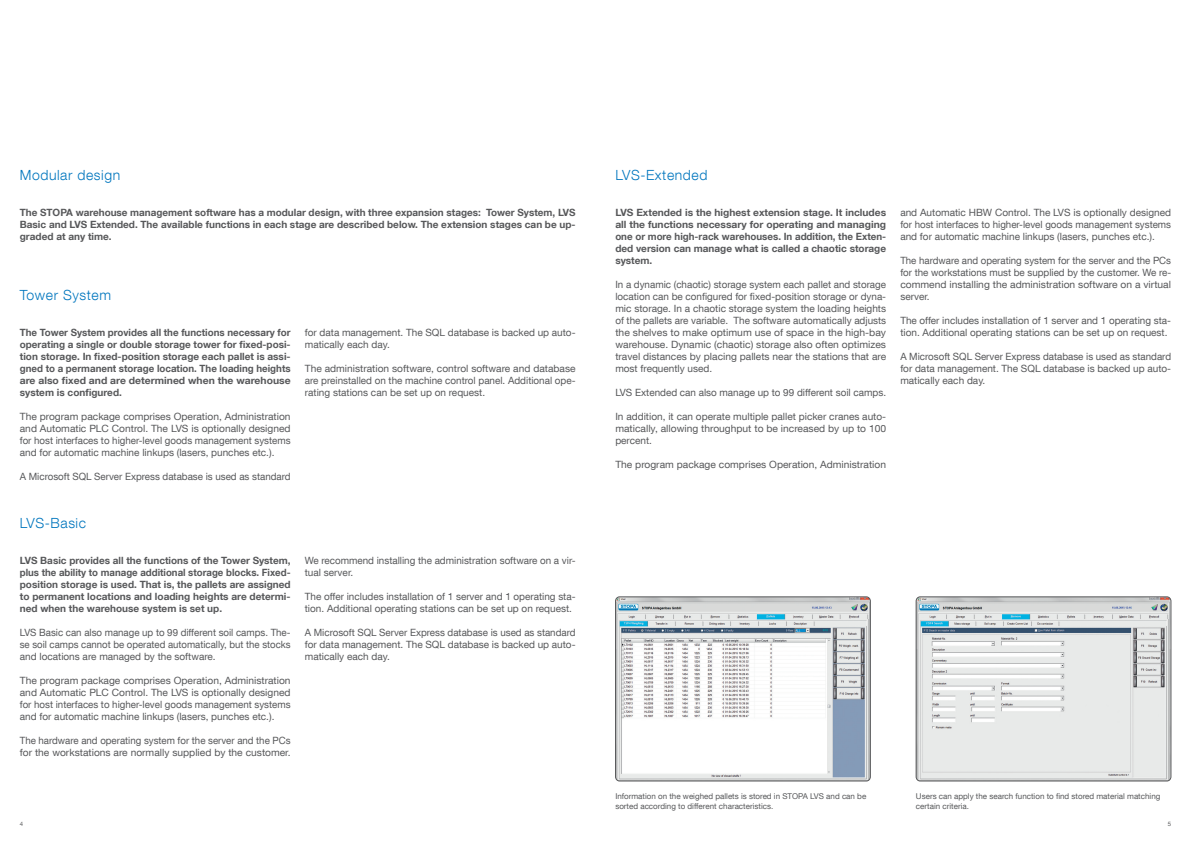
<style>
.page{position:relative;width:1191px;height:842px;background:#fff}
.page>*{position:absolute;margin:0;border:0;box-sizing:border-box;transform-origin:0 0}
.t1{font:300 14px "Helvetica Neue LT Com";letter-spacing:.04em;color:#0076be}
.t2{font:10px/12px "Helvetica Neue LT Com";color:#57585a;text-align:justify}
.t3{font:700 10px/12px "Helvetica Neue LT Com";color:#57585a;text-align:justify}
.t4{font:8px/10.5px "Helvetica Neue LT Com";color:#57585a}
.t5{font:6px "Helvetica Neue LT Com";color:#57585a}
</style>
<div class="page">
<img style="left:615px;top:597px;width:255px;height:184px">
<div style="left:615px;top:597px;width:255px;height:184px;border:1px solid #57585a;border-radius:4px"></div>
<img style="left:916px;top:597px;width:255px;height:184px">
<div style="left:916px;top:597px;width:255px;height:184px;border:1px solid #57585a;border-radius:4px"></div>
<h1 class="t1" style="left:20px;top:166px;width:102px">Modular design</h1>
<p class="t3" style="left:20px;top:206px;width:557px">The STOPA warehouse management software has a modular design, with three expansion stages: Tower System, LVS Basic and LVS Extended. The available functions in each stage are described below. The extension stages can be up&shy;graded at any time.</p>
<h1 class="t1" style="left:20px;top:286px;width:93px">Tower System</h1>
<p class="t3" style="left:20px;top:326px;width:272px">The Tower System provides all the functions necessary for operating a single or double storage tower for fixed-posi&shy;tion storage. In fixed-position storage each pallet is assi&shy;gned to a permanent storage location. The loading heights are also fixed and are determined when the warehouse system is configured.</p>
<p class="t2" style="left:20px;top:410px;width:272px">The program package comprises Operation, Administration and Automatic PLC Control. The LVS is optionally designed for host interfaces to higher-level goods management systems and for automatic machine linkups (lasers, punches etc.).</p>
<p class="t2" style="left:20px;top:470px;width:272px">A Microsoft SQL Server Express database is used as standard</p>
<p class="t2" style="left:305px;top:326px;width:272px">for data management. The SQL database is backed up auto&shy;matically each day.</p>
<p class="t2" style="left:305px;top:362px;width:272px">The administration software, control software and database are preinstalled on the machine control panel. Additional ope&shy;rating stations can be set up on request.</p>
<h1 class="t1" style="left:20px;top:514px;width:68px">LVS-Basic</h1>
<p class="t3" style="left:20px;top:554px;width:272px">LVS Basic provides all the functions of the Tower System, plus the ability to manage additional storage blocks. Fixed&shy;position storage is used. That is, the pallets are assigned to permanent locations and loading heights are determi&shy;ned when the warehouse system is set up.</p>
<p class="t2" style="left:20px;top:626px;width:272px">LVS Basic can also manage up to 99 different soil camps. The&shy;se soil camps cannot be operated automatically, but the stocks and locations are managed by the software.</p>
<p class="t2" style="left:20px;top:674px;width:272px">The program package comprises Operation, Administration and Automatic PLC Control. The LVS is optionally designed for host interfaces to higher-level goods management systems and for automatic machine linkups (lasers, punches etc.).</p>
<p class="t2" style="left:20px;top:734px;width:272px">The hardware and operating system for the server and the PCs for the workstations are normally supplied by the customer.</p>
<p class="t2" style="left:305px;top:554px;width:272px">We recommend installing the administration software on a vir&shy;tual server.</p>
<p class="t2" style="left:305px;top:590px;width:272px">The offer includes installation of 1 server and 1 operating sta&shy;tion. Additional operating stations can be set up on request.</p>
<p class="t2" style="left:305px;top:626px;width:272px">A Microsoft SQL Server Express database is used as standard for data management. The SQL database is backed up auto&shy;matically each day.</p>
<h1 class="t1" style="left:615px;top:166px;width:93px">LVS-Extended</h1>
<p class="t3" style="left:615px;top:206px;width:272px">LVS Extended is the highest extension stage. It includes all the functions necessary for operating and managing one or more high-rack warehouses. In addition, the Exten&shy;ded version can manage what is called a chaotic storage system.</p>
<p class="t2" style="left:615px;top:278px;width:272px">In a dynamic (chaotic) storage system each pallet and storage location can be configured for fixed-position storage or dyna&shy;mic storage. In a chaotic storage system the loading heights of the pallets are variable. The software automatically adjusts the shelves to make optimum use of space in the high-bay warehouse. Dynamic (chaotic) storage also often optimizes travel distances by placing pallets near the stations that are most frequently used.</p>
<p class="t2" style="left:615px;top:386px;width:272px">LVS Extended can also manage up to 99 different soil camps.</p>
<p class="t2" style="left:615px;top:410px;width:272px">In addition, it can operate multiple pallet picker cranes auto&shy;matically, allowing throughput to be increased by up to 100 percent.</p>
<p class="t2" style="left:615px;top:458px;width:272px">The program package comprises Operation, Administration</p>
<p class="t2" style="left:900px;top:206px;width:272px">and Automatic HBW Control. The LVS is optionally designed for host interfaces to higher-level goods management systems and for automatic machine linkups (lasers, punches etc.).</p>
<p class="t2" style="left:900px;top:254px;width:272px">The hardware and operating system for the server and the PCs for the workstations must be supplied by the customer. We re&shy;commend installing the administration software on a virtual server.</p>
<p class="t2" style="left:900px;top:314px;width:272px">The offer includes installation of 1 server and 1 operating sta&shy;tion. Additional operating stations can be set up on request.</p>
<p class="t2" style="left:900px;top:350px;width:272px">A Microsoft SQL Server Express database is used as standard for data management. The SQL database is backed up auto&shy;matically each day.</p>
<p class="t4" style="left:615px;top:790px;width:252px">Information on the weighed pallets is stored in STOPA LVS and can be sorted according to different characteristics.</p>
<p class="t4" style="left:916px;top:790px;width:246px">Users can apply the search function to find stored material matching certain criteria.</p>
<p class="t5" style="left:20px;top:820px;width:5px">4</p>
<p class="t5" style="left:1167px;top:820px;width:5px">5</p>
</div>
